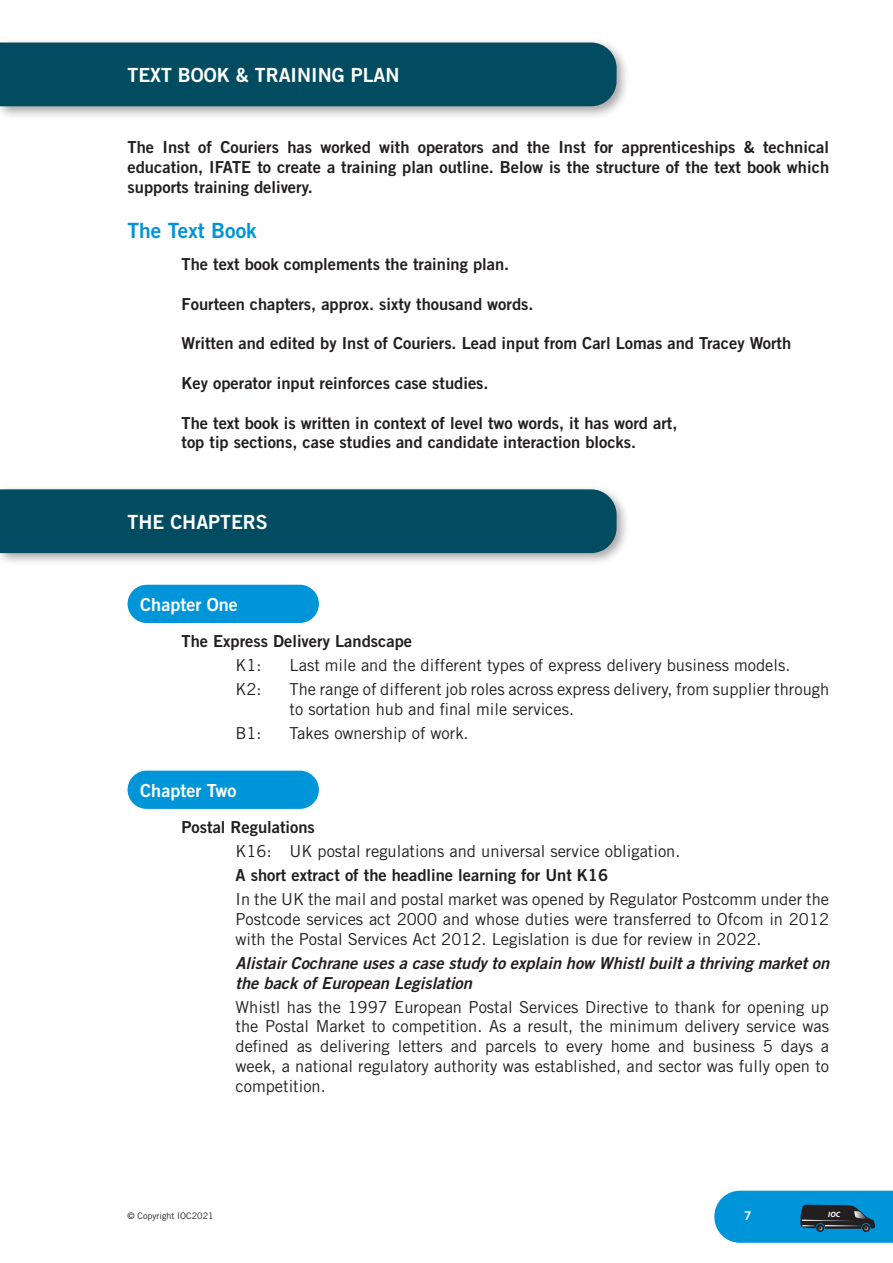
<style>
.page{position:relative;width:893px;height:1263px;background:#fff}
.page>*{position:absolute;margin:0;border:0;box-sizing:border-box;transform-origin:0 0}
.t1{font:21px "Trade Gothic Bold Two";color:#0095d9}
.t2{font:19.5px "Trade Gothic Bold Two";color:#fff}
.t3{font:18px "Trade Gothic Bold Two";color:#fff}
.t4{font:16.5px/19.8px "Trade Gothic";color:#231f20;text-align:justify}
.t5{font:16.5px/19.8px "Trade Gothic Bold Two";color:#231f20;text-align:justify}
.t6{font:italic 16.5px/19.8px "Trade Gothic Bold Two";color:#231f20}
.t7{font:12px "Trade Gothic Bold Two";color:#fff}
.t8{font:9px "Trade Gothic";color:#231f20}
.t9{font:italic 700 7.65px "Myriad Pro";color:#fff}
</style>
<div class="page">
<div style="left:128px;top:585px;width:191px;height:38px;background:#0095d9;border-radius:19px"></div>
<div style="left:128px;top:771px;width:191px;height:38px;background:#0095d9;border-radius:19px"></div>
<div style="left:0;top:38px;width:630px;height:82px;background:#231f20;opacity:.4"></div>
<div style="left:0;top:43px;width:617px;height:63px;background:#014c60"></div>
<div style="left:0;top:485px;width:630px;height:82px;background:#231f20;opacity:.4"></div>
<div style="left:0;top:489px;width:617px;height:64px;background:#014c60"></div>
<svg style="left:714px;top:1191px;width:179px;height:52px;background:#1187be"></svg>
<p class="t2" style="left:128px;top:63px;width:273px">TEXT BOOK &amp; TRAINING PLAN</p>
<p class="t5" style="left:128px;top:137px;width:703px">The Inst of Couriers has worked with operators and the Inst for apprenticeships &amp; technical education, IFATE to create a training plan outline. Below is the structure of the text book which supports training delivery.</p>
<p class="t1" style="left:128px;top:217px;width:131px">The Text Book</p>
<p class="t5" style="left:182px;top:254px;width:329px">The text book complements the training plan.</p>
<p class="t5" style="left:182px;top:294px;width:353px">Fourteen chapters, approx. sixty thousand words.</p>
<p class="t5" style="left:182px;top:333px;width:611px">Written and edited by Inst of Couriers. Lead input from Carl Lomas and Tracey Worth</p>
<p class="t5" style="left:182px;top:373px;width:309px">Key operator input reinforces case studies.</p>
<p class="t5" style="left:182px;top:412px;width:497px">The text book is written in context of level two words, it has word art, top tip sections, case studies and candidate interaction blocks.</p>
<p class="t2" style="left:128px;top:509px;width:142px">THE CHAPTERS</p>
<p class="t3" style="left:140px;top:594px;width:99px">Chapter One</p>
<p class="t5" style="left:182px;top:631px;width:232px">The Express Delivery Landscape</p>
<p class="t4" style="left:236px;top:655px;width:28px">K1:</p>
<p class="t4" style="left:290px;top:655px;width:502px">Last mile and the different types of express delivery business models.</p>
<p class="t4" style="left:236px;top:679px;width:28px">K2:</p>
<p class="t4" style="left:290px;top:679px;width:541px">The range of different job roles across express delivery, from supplier through to sortation hub and final mile services.</p>
<p class="t4" style="left:236px;top:723px;width:28px">B1:</p>
<p class="t4" style="left:290px;top:723px;width:181px">Takes ownership of work.</p>
<p class="t3" style="left:140px;top:779px;width:98px">Chapter Two</p>
<p class="t5" style="left:182px;top:817px;width:135px">Postal Regulations</p>
<p class="t4" style="left:236px;top:841px;width:446px">K16: UK postal regulations and universal service obligation.</p>
<p class="t5" style="left:236px;top:865px;width:374px">A short extract of the headline learning for Unt K16</p>
<p class="t4" style="left:236px;top:889px;width:595px">In the UK the mail and postal market was opened by Regulator Postcomm under the Postcode services act 2000 and whose duties were transferred to Ofcom in 2012 with the Postal Services Act 2012. Legislation is due for review in 2022.</p>
<p class="t6" style="left:236px;top:953px;width:595px">Alistair Cochrane uses a case study to explain how Whistl built a thriving market on the back of European Legislation</p>
<p class="t4" style="left:236px;top:997px;width:595px">Whistl has the 1997 European Postal Services Directive to thank for opening up the Postal Market to competition. As a result, the minimum delivery service was defined as delivering letters and parcels to every home and business 5 days a week, a national regulatory authority was established, and sector was fully open to competition.</p>
<p class="t8" style="left:128px;top:1210px;width:88px">© Copyright IOC2021</p>
<p class="t7" style="left:744px;top:1208px;width:9px">7</p>
<p class="t9" style="left:828px;top:1209px;width:13px">IOC</p>
</div>
